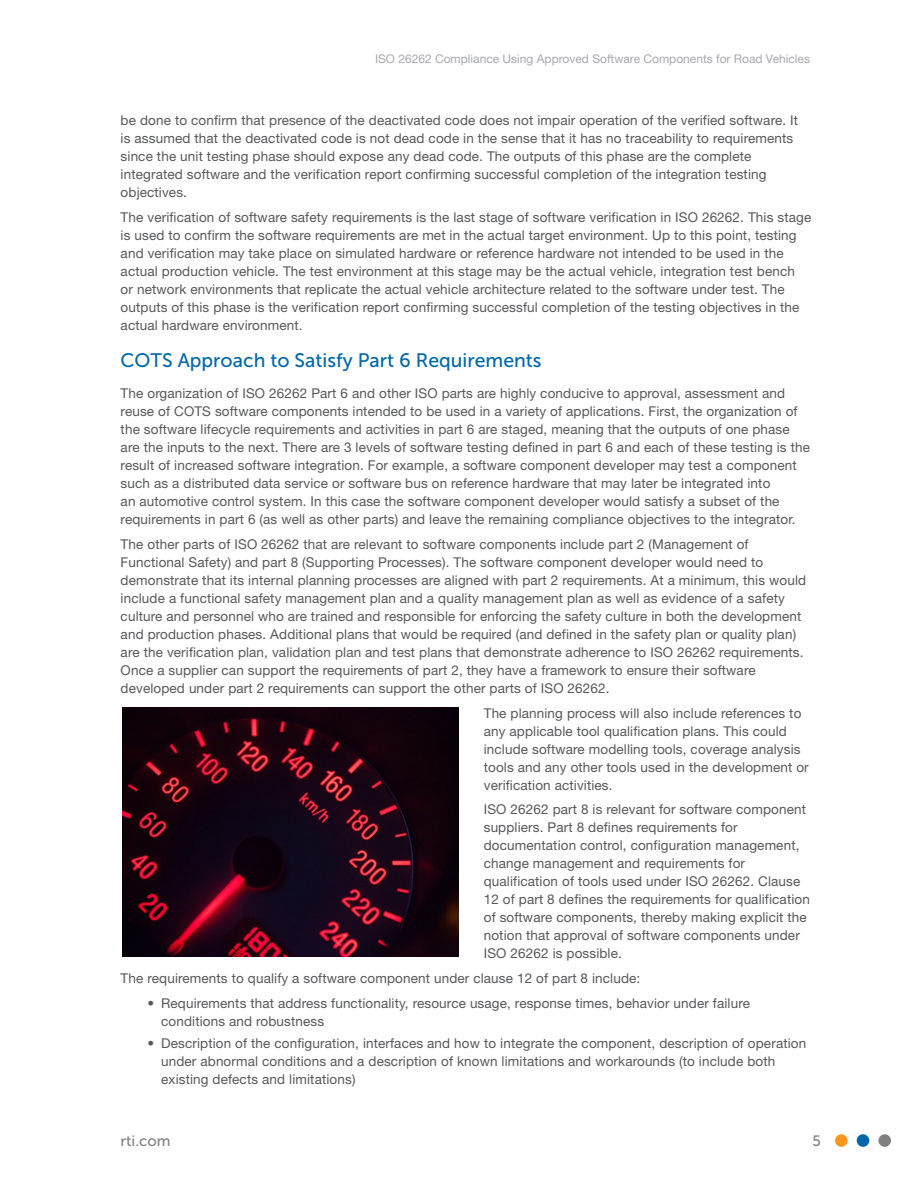
<style>
.page{position:relative;width:918px;height:1188px;background:#fff}
.page>*{position:absolute;margin:0;border:0;box-sizing:border-box;transform-origin:0 0}
.Whitepaper_-_Body_Su{font:19.5px "Museo Sans 500";color:#0068a9}
.t1{font:15px "Museo Sans 500";color:#808083}
.Whitepaper_-_Body{font:13.5px/18px "Helvetica Neue";letter-spacing:.01em;color:#57585a}
.t2{font:12px "Helvetica Neue";color:#a8a9ad}
</style>
<div class="page">
<div style="left:835px;top:1134px;width:13px;height:13px;background:#f7971d;border-radius:50%"></div>
<div style="left:857px;top:1134px;width:12px;height:13px;background:#0068a9;border-radius:50%"></div>
<div style="left:878px;top:1134px;width:13px;height:13px;background:#808083;border-radius:50%"></div>
<img style="left:122px;top:707px;width:337px;height:250px">
<p class="t2" style="left:375px;top:52px;width:436px">ISO 26262 Compliance Using Approved Software Components for Road Vehicles</p>
<p class="Whitepaper_-_Body" style="left:121px;top:111px;width:679px">be done to confirm that presence of the deactivated code does not impair operation of the verified software. It is assumed that the deactivated code is not dead code in the sense that it has no traceability to requirements since the unit testing phase should expose any dead code. The outputs of this phase are the complete integrated software and the verification report confirming successful completion of the integration testing objectives.</p>
<p class="Whitepaper_-_Body" style="left:121px;top:208px;width:692px">The verification of software safety requirements is the last stage of software verification in ISO 26262. This stage is used to confirm the software requirements are met in the actual target environment. Up to this point, testing and verification may take place on simulated hardware or reference hardware not intended to be used in the actual production vehicle. The test environment at this stage may be the actual vehicle, integration test bench<br>or network environments that replicate the actual vehicle architecture related to the software under test. The outputs of this phase is the verification report confirming successful completion of the testing objectives in the actual hardware environment.</p>
<p class="Whitepaper_-_Body_Su" style="left:121px;top:349px;width:423px">COTS Approach to Satisfy Part 6 Requirements</p>
<p class="Whitepaper_-_Body" style="left:121px;top:384px;width:691px">The organization of ISO 26262 Part 6 and other ISO parts are highly conducive to approval, assessment and reuse of COTS software components intended to be used in a variety of applications. First, the organization of the software lifecycle requirements and activities in part 6 are staged, meaning that the outputs of one phase are the inputs to the next. There are 3 levels of software testing defined in part 6 and each of these testing is the result of increased software integration. For example, a software component developer may test a component such as a distributed data service or software bus on reference hardware that may later be integrated into<br>an automotive control system. In this case the software component developer would satisfy a subset of the requirements in part 6 (as well as other parts) and leave the remaining compliance objectives to the integrator.</p>
<p class="Whitepaper_-_Body" style="left:121px;top:535px;width:687px">The other parts of ISO 26262 that are relevant to software components include part 2 (Management of Functional Safety) and part 8 (Supporting Processes). The software component developer would need to demonstrate that its internal planning processes are aligned with part 2 requirements. At a minimum, this would include a functional safety management plan and a quality management plan as well as evidence of a safety culture and personnel who are trained and responsible for enforcing the safety culture in both the development and production phases. Additional plans that would be required (and defined in the safety plan or quality plan) are the verification plan, validation plan and test plans that demonstrate adherence to ISO 26262 requirements.<br>Once a supplier can support the requirements of part 2, they have a framework to ensure their software developed under part 2 requirements can support the other parts of ISO 26262.</p>
<p class="Whitepaper_-_Body" style="left:484px;top:704px;width:326px">The planning process will also include references to any applicable tool qualification plans. This could include software modelling tools, coverage analysis tools and any other tools used in the development or verification activities.</p>
<p class="Whitepaper_-_Body" style="left:484px;top:800px;width:328px">ISO 26262 part 8 is relevant for software component suppliers. Part 8 defines requirements for documentation control, configuration management, change management and requirements for qualification of tools used under ISO 26262. Clause 12 of part 8 defines the requirements for qualification of software components, thereby making explicit the notion that approval of software components under ISO 26262 is possible.</p>
<p class="Whitepaper_-_Body" style="left:121px;top:969px;width:521px">The requirements to qualify a software component under clause 12 of part 8 include:</p>
<p class="Whitepaper_-_Body" style="left:161px;top:994px;width:590px;text-indent:-14px">• Requirements that address functionality, resource usage, response times, behavior under failure conditions and robustness</p>
<p class="Whitepaper_-_Body" style="left:161px;top:1034px;width:647px;text-indent:-14px">• Description of the configuration, interfaces and how to integrate the component, description of operation under abnormal conditions and a description of known limitations and workarounds (to include both existing defects and limitations)</p>
<p class="t1" style="left:121px;top:1133px;width:51px">rti.com</p>
<p class="t1" style="left:812px;top:1133px;width:10px">5</p>
</div>
